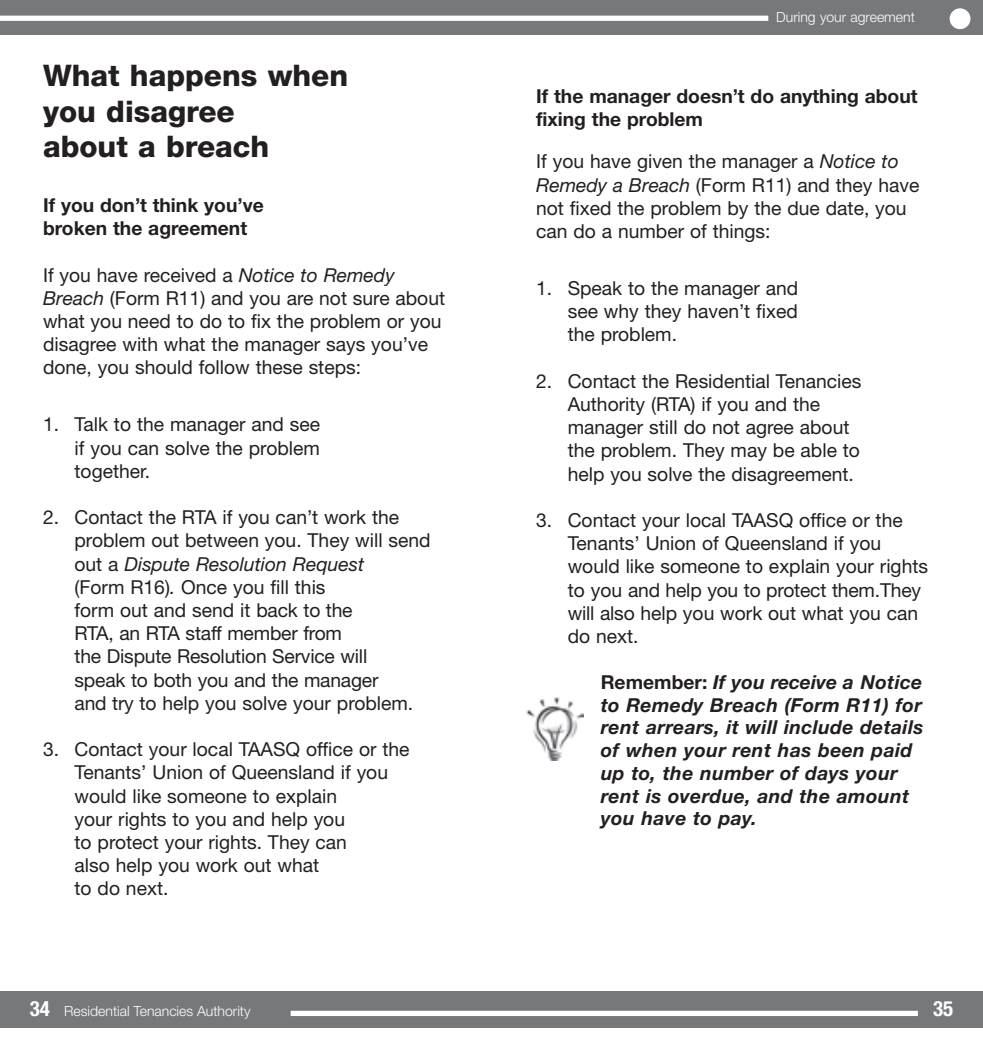
<style>
.page{position:relative;width:983px;height:1042px;background:#fff}
.page>*{position:absolute;margin:0;border:0;box-sizing:border-box;transform-origin:0 0}
.t1{font:800 29.75px/35.9px "Helvetica Neue";color:#231f20}
.t2{font:700 condensed 21px "Helvetica Neue";color:#fff}
.t3{font:19.25px/23.3px "Helvetica Neue";color:#231f20}
.t4{font:italic 700 19.25px/22.8px "Helvetica Neue";letter-spacing:.02em;color:#231f20}
.t5{font:700 19.25px/23.3px "Helvetica Neue";color:#231f20}
.t6{font:300 14px "Helvetica Neue";color:#fff}
.s1{font-style:italic}
.s2{font-style:normal}
.s3{font-weight:700;font-stretch:condensed;font-size:21px}
</style>
<div class="page">
<div style="left:0;top:991px;width:982px;height:37px;background:#76787b"></div>
<div style="left:0;top:0;width:982px;height:35px;background:#76787b"></div>
<div style="left:290px;top:1011px;width:627px;height:5px;background:#fff"></div>
<div style="left:949px;top:8px;width:21px;height:21px;background:#fff;border-radius:50%"></div>
<div style="left:0;top:16px;width:768px;height:5px;background:#fff"></div>
<img style="left:526px;top:697px;width:57px;height:63px">
<h1 class="t1" style="left:43px;top:57px;width:306px">What happens when you disagree<br>about a breach</h1>
<p class="t5" style="left:43px;top:193px;width:222px">If you don’t think you’ve broken the agreement</p>
<p class="t3" style="left:43px;top:263px;width:403px">If you have received a <span class="s1">Notice to Remedy Breach</span> (Form R11) and you are not sure about what you need to do to fix the problem or you disagree with what the manager says you’ve done, you should follow these steps:</p>
<p class="t3" style="left:74px;top:413px;width:247px;text-align:justify;text-indent:-31px">1. Talk to the manager and see if you can solve the problem together.</p>
<p class="t3" style="left:74px;top:505px;width:357px;text-indent:-31px">2. Contact the RTA if you can’t work the problem out between you. They will send out a <span class="s1">Dispute Resolution Request<br></span>(Form R16)<span class="s1">.</span> Once you fill this<br>form out and send it back to the<br>RTA, an RTA staff member from<br>the Dispute Resolution Service will<br>speak to both you and the manager<br>and try to help you solve your problem.</p>
<p class="t3" style="left:74px;top:737px;width:336px;text-indent:-31px">3. Contact your local TAASQ office or the<br>Tenants’ Union of Queensland if you would like someone to explain<br>your rights to you and help you<br>to protect your rights. They can<br>also help you work out what<br>to do next.</p>
<p class="t6" style="left:776px;top:8px;width:140px">During your agreement</p>
<p class="t5" style="left:536px;top:84px;width:383px">If the manager doesn’t do anything about fixing the problem</p>
<p class="t3" style="left:536px;top:150px;width:384px">If you have given the manager a <span class="s1">Notice to Remedy a Breach</span> (Form R11) and they have not fixed the problem by the due date, you can do a number of things:</p>
<p class="t3" style="left:567px;top:276px;width:232px;text-align:justify;text-indent:-31px">1. Speak to the manager and see why they haven’t fixed the problem.</p>
<p class="t3" style="left:567px;top:369px;width:295px;text-indent:-31px">2. Contact the Residential Tenancies<br>Authority (RTA) if you and the manager still do not agree about the problem. They may be able to help you solve the disagreement.</p>
<p class="t3" style="left:567px;top:508px;width:362px;text-indent:-31px">3. Contact your local TAASQ office or the Tenants’ Union of Queensland if you would like someone to explain your rights to you and help you to protect them.They will also help you work out what you can do next.</p>
<p class="t4" style="left:600px;top:670px;width:324px"><span class="s2">Remember:</span> If you receive a Notice to Remedy Breach (Form R11) for rent arrears, it will include details of when your rent has been paid up to, the number of days your rent is overdue, and the amount you have to pay.</p>
<p class="t6" style="left:30px;top:1002px;width:222px"><span class="s3">34</span> Residential Tenancies Authority</p>
<p class="t2" style="left:932px;top:996px;width:22px">35</p>
</div>
